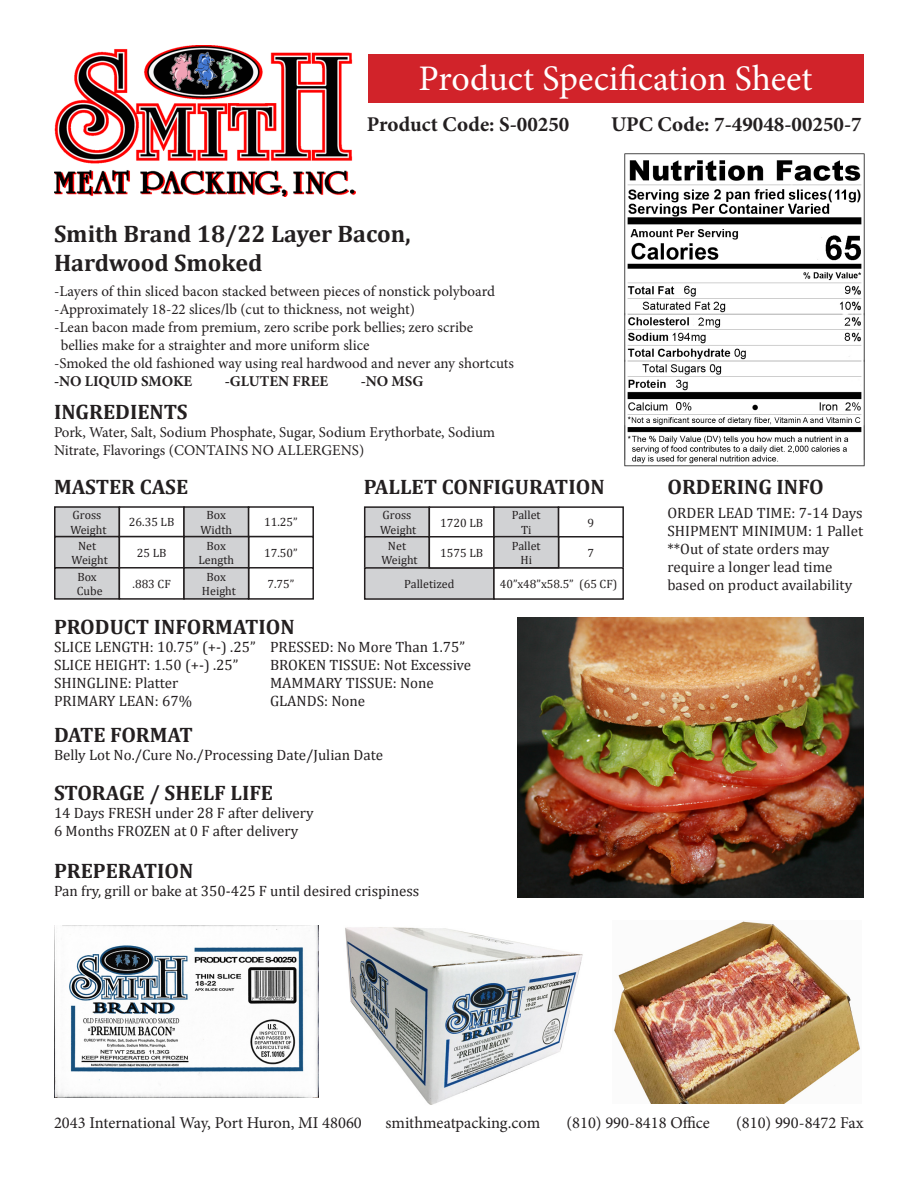
<style>
.page{position:relative;width:918px;height:1188px;background:#fff}
.page>*{position:absolute;margin:0;border:0;box-sizing:border-box;transform-origin:0 0}
.t1{font:36px "Minion Pro";color:#fff}
.t2{font:700 24px "Cambria";color:#231f20}
.t3{font:700 21px "Cambria";color:#231f20}
.t4{font:700 21px "Minion Pro";color:#231f20}
.t5{font:16.5px "Minion Pro";color:#231f20}
.t6{font:15px/18px "Cambria";color:#231f20}
.t7{font:15px "Minion Pro";color:#231f20}
.t8{font:700 15px "Minion Pro";color:#231f20}
.t9{font:12px "Cambria";color:#231f20}
</style>
<div class="page">
<div style="left:368px;top:55px;width:495px;height:48px;background:#d1232a"></div>
<img style="left:54px;top:926px;width:265px;height:171px">
<img style="left:345px;top:927px;width:238px;height:178px">
<img style="left:614px;top:921px;width:246px;height:183px">
<img style="left:624px;top:153px;width:241px;height:314px">
<div style="left:55px;top:507px;width:64px;height:30px;background:#d1d2d4"></div>
<div style="left:54px;top:506px;width:66px;height:31px;border:2px solid #231f20"></div>
<div style="left:55px;top:537px;width:64px;height:31px;background:#d1d2d4"></div>
<div style="left:54px;top:536px;width:66px;height:33px;border:2px solid #231f20"></div>
<div style="left:55px;top:568px;width:64px;height:31px;background:#d1d2d4"></div>
<div style="left:54px;top:567px;width:66px;height:33px;border:2px solid #231f20"></div>
<img style="left:517px;top:617px;width:347px;height:281px">
<img style="left:54px;top:45px;width:301px;height:152px">
<div style="left:119px;top:506px;width:66px;height:31px;border:2px solid #231f20"></div>
<div style="left:119px;top:536px;width:66px;height:33px;border:2px solid #231f20"></div>
<div style="left:119px;top:567px;width:66px;height:33px;border:2px solid #231f20"></div>
<div style="left:184px;top:507px;width:65px;height:30px;background:#d1d2d4"></div>
<div style="left:183px;top:506px;width:66px;height:31px;border:2px solid #231f20"></div>
<div style="left:248px;top:506px;width:66px;height:31px;border:2px solid #231f20"></div>
<div style="left:248px;top:536px;width:66px;height:33px;border:2px solid #231f20"></div>
<div style="left:248px;top:567px;width:66px;height:33px;border:2px solid #231f20"></div>
<div style="left:184px;top:537px;width:65px;height:31px;background:#d1d2d4"></div>
<div style="left:183px;top:536px;width:66px;height:33px;border:2px solid #231f20"></div>
<div style="left:184px;top:568px;width:65px;height:31px;background:#d1d2d4"></div>
<div style="left:183px;top:567px;width:66px;height:33px;border:2px solid #231f20"></div>
<div style="left:365px;top:507px;width:64px;height:30px;background:#d1d2d4"></div>
<div style="left:364px;top:506px;width:66px;height:32px;border:2px solid #231f20"></div>
<div style="left:365px;top:537px;width:64px;height:31px;background:#d1d2d4"></div>
<div style="left:364px;top:536px;width:66px;height:33px;border:2px solid #231f20"></div>
<div style="left:365px;top:568px;width:129px;height:31px;background:#d1d2d4"></div>
<div style="left:364px;top:567px;width:131px;height:33px;border:2px solid #231f20"></div>
<div style="left:429px;top:506px;width:66px;height:32px;border:2px solid #231f20"></div>
<div style="left:429px;top:536px;width:66px;height:33px;border:2px solid #231f20"></div>
<div style="left:494px;top:507px;width:65px;height:30px;background:#d1d2d4"></div>
<div style="left:493px;top:506px;width:66px;height:32px;border:2px solid #231f20"></div>
<div style="left:558px;top:506px;width:66px;height:32px;border:2px solid #231f20"></div>
<div style="left:558px;top:536px;width:66px;height:33px;border:2px solid #231f20"></div>
<div style="left:493px;top:567px;width:131px;height:33px;border:2px solid #231f20"></div>
<div style="left:494px;top:537px;width:65px;height:31px;background:#d1d2d4"></div>
<div style="left:493px;top:536px;width:66px;height:33px;border:2px solid #231f20"></div>
<p class="t1" style="left:419px;top:54px;width:395px">Product Specification Sheet</p>
<p class="t4" style="left:367px;top:110px;width:204px">Product Code: S-00250</p>
<p class="t4" style="left:611px;top:110px;width:252px">UPC Code: 7-49048-00250-7</p>
<p class="t2" style="left:54px;top:217px;width:358px">Smith Brand 18/22 Layer Bacon,</p>
<p class="t2" style="left:54px;top:246px;width:210px">Hardwood Smoked</p>
<p class="t7" style="left:54px;top:281px;width:443px">-Layers of thin sliced bacon stacked between pieces of nonstick polyboard</p>
<p class="t7" style="left:54px;top:299px;width:362px">-Approximately 18-22 slices/lb (cut to thickness, not weight)</p>
<p class="t7" style="left:54px;top:317px;width:421px">-Lean bacon made from premium, zero scribe pork bellies; zero scribe</p>
<p class="t7" style="left:61px;top:335px;width:310px">bellies make for a straighter and more uniform slice</p>
<p class="t7" style="left:54px;top:353px;width:461px">-Smoked the old fashioned way using real hardwood and never any shortcuts</p>
<p class="t8" style="left:54px;top:371px;width:140px">-NO LIQUID SMOKE</p>
<p class="t8" style="left:225px;top:371px;width:105px">-GLUTEN FREE</p>
<p class="t8" style="left:361px;top:371px;width:64px">-NO MSG</p>
<p class="t3" style="left:54px;top:397px;width:135px">INGREDIENTS</p>
<p class="t7" style="left:54px;top:422px;width:443px">Pork, Water, Salt, Sodium Phosphate, Sugar, Sodium Erythorbate, Sodium</p>
<p class="t7" style="left:54px;top:440px;width:312px">Nitrate, Flavorings (CONTAINS NO ALLERGENS)</p>
<p class="t3" style="left:54px;top:472px;width:136px">MASTER CASE</p>
<p class="t3" style="left:364px;top:472px;width:242px">PALLET CONFIGURATION</p>
<p class="t9" style="left:73px;top:508px;width:30px">Gross</p>
<p class="t9" style="left:70px;top:523px;width:38px">Weight</p>
<p class="t9" style="left:78px;top:539px;width:20px">Net</p>
<p class="t9" style="left:72px;top:553px;width:38px">Weight</p>
<p class="t9" style="left:77px;top:570px;width:21px">Box</p>
<p class="t9" style="left:77px;top:584px;width:27px">Cube</p>
<p class="t3" style="left:54px;top:612px;width:242px">PRODUCT INFORMATION</p>
<p class="t6" style="left:54px;top:638px;width:413px">SLICE LENGTH: 10.75” (+-) .25” PRESSED: No More Than 1.75”</p>
<p class="t6" style="left:54px;top:656px;width:186px">SLICE HEIGHT: 1.50 (+-) .25”</p>
<p class="t6" style="left:270px;top:656px;width:203px">BROKEN TISSUE: Not Excessive</p>
<p class="t6" style="left:54px;top:674px;width:126px">SHINGLINE: Platter</p>
<p class="t6" style="left:270px;top:674px;width:165px">MAMMARY TISSUE: None</p>
<p class="t6" style="left:54px;top:692px;width:140px">PRIMARY LEAN: 67%</p>
<p class="t6" style="left:270px;top:692px;width:97px">GLANDS: None</p>
<p class="t3" style="left:54px;top:720px;width:141px">DATE FORMAT</p>
<p class="t6" style="left:54px;top:746px;width:331px">Belly Lot No./Cure No./Processing Date/Julian Date</p>
<p class="t3" style="left:54px;top:778px;width:221px">STORAGE / SHELF LIFE</p>
<p class="t6" style="left:54px;top:804px;width:261px">14 Days FRESH under 28 F after delivery</p>
<p class="t6" style="left:54px;top:822px;width:246px">6 Months FROZEN at 0 F after delivery</p>
<p class="t3" style="left:54px;top:856px;width:141px">PREPERATION</p>
<p class="t6" style="left:54px;top:882px;width:367px">Pan fry, grill or bake at 350-425 F until desired crispiness</p>
<p class="t9" style="left:512px;top:508px;width:30px">Pallet</p>
<p class="t9" style="left:521px;top:523px;width:12px">Ti</p>
<p class="t9" style="left:207px;top:508px;width:21px">Box</p>
<p class="t9" style="left:200px;top:523px;width:33px">Width</p>
<p class="t9" style="left:383px;top:508px;width:30px">Gross</p>
<p class="t9" style="left:380px;top:523px;width:38px">Weight</p>
<p class="t9" style="left:388px;top:539px;width:20px">Net</p>
<p class="t9" style="left:382px;top:553px;width:38px">Weight</p>
<p class="t9" style="left:404px;top:577px;width:52px">Palletized</p>
<p class="t9" style="left:129px;top:515px;width:47px">26.35 LB</p>
<p class="t9" style="left:137px;top:546px;width:31px">25 LB</p>
<p class="t9" style="left:133px;top:577px;width:40px">.883 CF</p>
<p class="t9" style="left:264px;top:515px;width:35px">11.25”</p>
<p class="t9" style="left:264px;top:546px;width:35px">17.50”</p>
<p class="t9" style="left:267px;top:577px;width:28px">7.75”</p>
<p class="t9" style="left:440px;top:515px;width:45px">1720 LB</p>
<p class="t9" style="left:440px;top:546px;width:45px">1575 LB</p>
<p class="t9" style="left:588px;top:515px;width:8px">9</p>
<p class="t9" style="left:588px;top:546px;width:8px">7</p>
<p class="t9" style="left:500px;top:577px;width:119px">40”x48”x58.5” (65 CF)</p>
<p class="t9" style="left:512px;top:539px;width:30px">Pallet</p>
<p class="t9" style="left:520px;top:553px;width:13px">Hi</p>
<p class="t9" style="left:207px;top:539px;width:21px">Box</p>
<p class="t9" style="left:198px;top:553px;width:37px">Length</p>
<p class="t9" style="left:207px;top:570px;width:21px">Box</p>
<p class="t9" style="left:202px;top:584px;width:35px">Height</p>
<p class="t3" style="left:667px;top:472px;width:158px">ORDERING INFO</p>
<p class="t6" style="left:667px;top:504px;width:197px">ORDER LEAD TIME: 7-14 Days</p>
<p class="t6" style="left:667px;top:522px;width:197px">SHIPMENT MINIMUM: 1 Pallet</p>
<p class="t6" style="left:667px;top:540px;width:164px">**Out of state orders may</p>
<p class="t6" style="left:667px;top:558px;width:186px">require a longer lead time based on product availability</p>
<p class="t5" style="left:54px;top:1112px;width:309px">2043 International Way, Port Huron, MI 48060</p>
<p class="t5" style="left:385px;top:1112px;width:156px">smithmeatpacking.com</p>
<p class="t5" style="left:566px;top:1112px;width:145px">(810) 990-8418 Office</p>
<p class="t5" style="left:736px;top:1112px;width:129px">(810) 990-8472 Fax</p>
</div>
